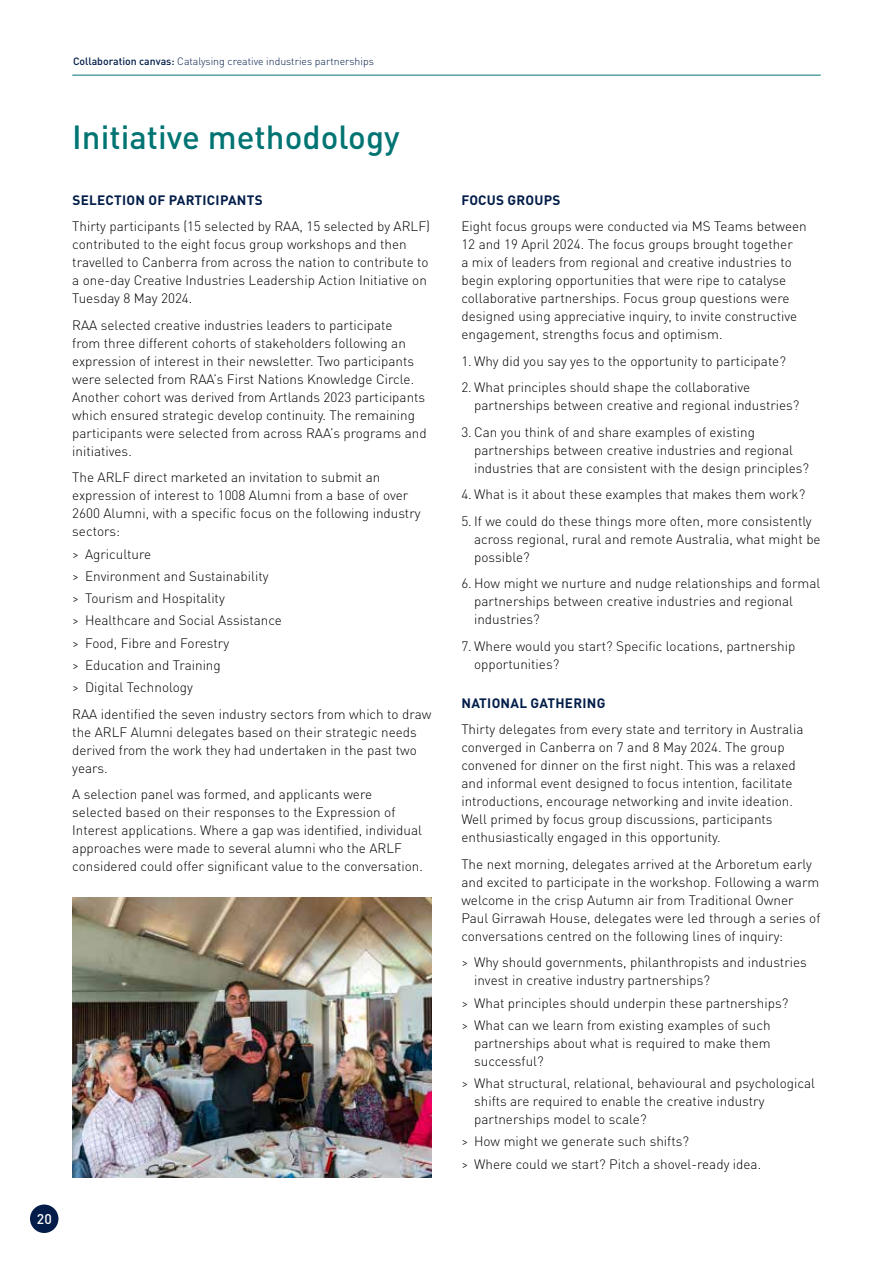
<style>
.page{position:relative;width:893px;height:1263px;background:#fff}
.page>*{position:absolute;margin:0;border:0;box-sizing:border-box;transform-origin:0 0}
.t1{font:500 33px "DIN Pro";color:#007473}
.t2{font:500 13.95px "DIN Pro";color:#fff}
.t3{font:300 13.5px/18px "DIN Pro";color:#000}
.t4{font:700 13.5px "DIN Pro";letter-spacing:.02em;color:#021d49}
.t5{font:300 10.5px "DIN Pro";color:#021d49}
.s1{font-weight:500}
</style>
<div class="page">
<img style="left:72px;top:898px;width:360px;height:280px">
<hr style="left:72px;top:75px;width:749px;height:1px;background:#007473">
<div style="left:30px;top:1204px;width:28px;height:29px;background:#021d49;border-radius:50%"></div>
<p class="t5" style="left:73px;top:54px;width:302px"><span class="s1">Collaboration canvas:</span> Catalysing creative industries partnerships</p>
<h1 class="t1" style="left:72px;top:111px;width:329px">Initiative methodology</h1>
<p class="t4" style="left:72px;top:189px;width:192px">SELECTION OF PARTICIPANTS</p>
<p class="t3" style="left:72px;top:217px;width:359px">Thirty participants (15 selected by RAA, 15 selected by ARLF) contributed to the eight focus group workshops and then travelled to Canberra from across the nation to contribute to a one-day Creative Industries Leadership Action Initiative on Tuesday 8 May 2024.</p>
<p class="t3" style="left:72px;top:315px;width:356px">RAA selected creative industries leaders to participate<br>from three different cohorts of stakeholders following an expression of interest in their newsletter. Two participants were selected from RAA’s First Nations Knowledge Circle.<br>Another cohort was derived from Artlands 2023 participants which ensured strategic develop continuity. The remaining participants were selected from across RAA’s programs and initiatives.</p>
<p class="t3" style="left:72px;top:468px;width:350px">The ARLF direct marketed an invitation to submit an expression of interest to 1008 Alumni from a base of over 2600 Alumni, with a specific focus on the following industry sectors:</p>
<p class="t3" style="left:72px;top:542px;width:211px;line-height:22.2px">&gt; Agriculture<br>&gt; Environment and Sustainability<br>&gt; Tourism and Hospitality<br>&gt; Healthcare and Social Assistance &gt; Food, Fibre and Forestry<br>&gt; Education and Training<br>&gt; Digital Technology</p>
<p class="t3" style="left:72px;top:704px;width:361px">RAA identified the seven industry sectors from which to draw the ARLF Alumni delegates based on their strategic needs derived from the work they had undertaken in the past two years.</p>
<p class="t3" style="left:72px;top:784px;width:352px">A selection panel was formed, and applicants were selected based on their responses to the Expression of Interest applications. Where a gap was identified, individual approaches were made to several alumni who the ARLF considered could offer significant value to the conversation.</p>
<p class="t2" style="left:37px;top:1208px;width:16px">20</p>
<p class="t4" style="left:461px;top:189px;width:101px">FOCUS GROUPS</p>
<p class="t3" style="left:461px;top:216px;width:347px">Eight focus groups were conducted via MS Teams between 12 and 19 April 2024. The focus groups brought together<br>a mix of leaders from regional and creative industries to begin exploring opportunities that were ripe to catalyse collaborative partnerships. Focus group questions were designed using appreciative inquiry, to invite constructive engagement, strengths focus and optimism.</p>
<p class="t3" style="left:461px;top:351px;width:326px">1. Why did you say yes to the opportunity to participate?</p>
<p class="t3" style="left:474px;top:377px;width:327px;text-indent:-13px">2. What principles should shape the collaborative partnerships between creative and regional industries?</p>
<p class="t3" style="left:474px;top:422px;width:336px;text-indent:-13px">3. Can you think of and share examples of existing partnerships between creative industries and regional industries that are consistent with the design principles?</p>
<p class="t3" style="left:461px;top:484px;width:345px">4. What is it about these examples that makes them work?</p>
<p class="t3" style="left:474px;top:511px;width:348px;text-indent:-13px">5. If we could do these things more often, more consistently across regional, rural and remote Australia, what might be possible?</p>
<p class="t3" style="left:474px;top:573px;width:348px;text-indent:-13px">6. How might we nurture and nudge relationships and formal partnerships between creative industries and regional industries?</p>
<p class="t3" style="left:474px;top:636px;width:323px;text-indent:-13px">7. Where would you start? Specific locations, partnership opportunities?</p>
<p class="t4" style="left:461px;top:692px;width:145px">NATIONAL GATHERING</p>
<p class="t3" style="left:461px;top:720px;width:344px">Thirty delegates from every state and territory in Australia converged in Canberra on 7 and 8 May 2024. The group convened for dinner on the first night. This was a relaxed and informal event designed to focus intention, facilitate introductions, encourage networking and invite ideation.<br>Well primed by focus group discussions, participants enthusiastically engaged in this opportunity.</p>
<p class="t3" style="left:461px;top:854px;width:361px">The next morning, delegates arrived at the Arboretum early and excited to participate in the workshop. Following a warm welcome in the crisp Autumn air from Traditional Owner Paul Girrawah House, delegates were led through a series of conversations centred on the following lines of inquiry:</p>
<p class="t3" style="left:474px;top:953px;width:334px;text-indent:-13px">&gt; Why should governments, philanthropists and industries invest in creative industry partnerships?</p>
<p class="t3" style="left:461px;top:991px;width:328px;line-height:22.2px">&gt; What principles should underpin these partnerships? &gt; What can we learn from existing examples of such</p>
<p class="t3" style="left:474px;top:1033px;width:298px">partnerships about what is required to make them successful?</p>
<p class="t3" style="left:474px;top:1073px;width:342px;text-indent:-13px">&gt; What structural, relational, behavioural and psychological shifts are required to enable the creative industry partnerships model to scale?</p>
<p class="t3" style="left:461px;top:1129px;width:301px;line-height:22.2px">&gt; How might we generate such shifts?<br>&gt; Where could we start? Pitch a shovel-ready idea.</p>
</div>
